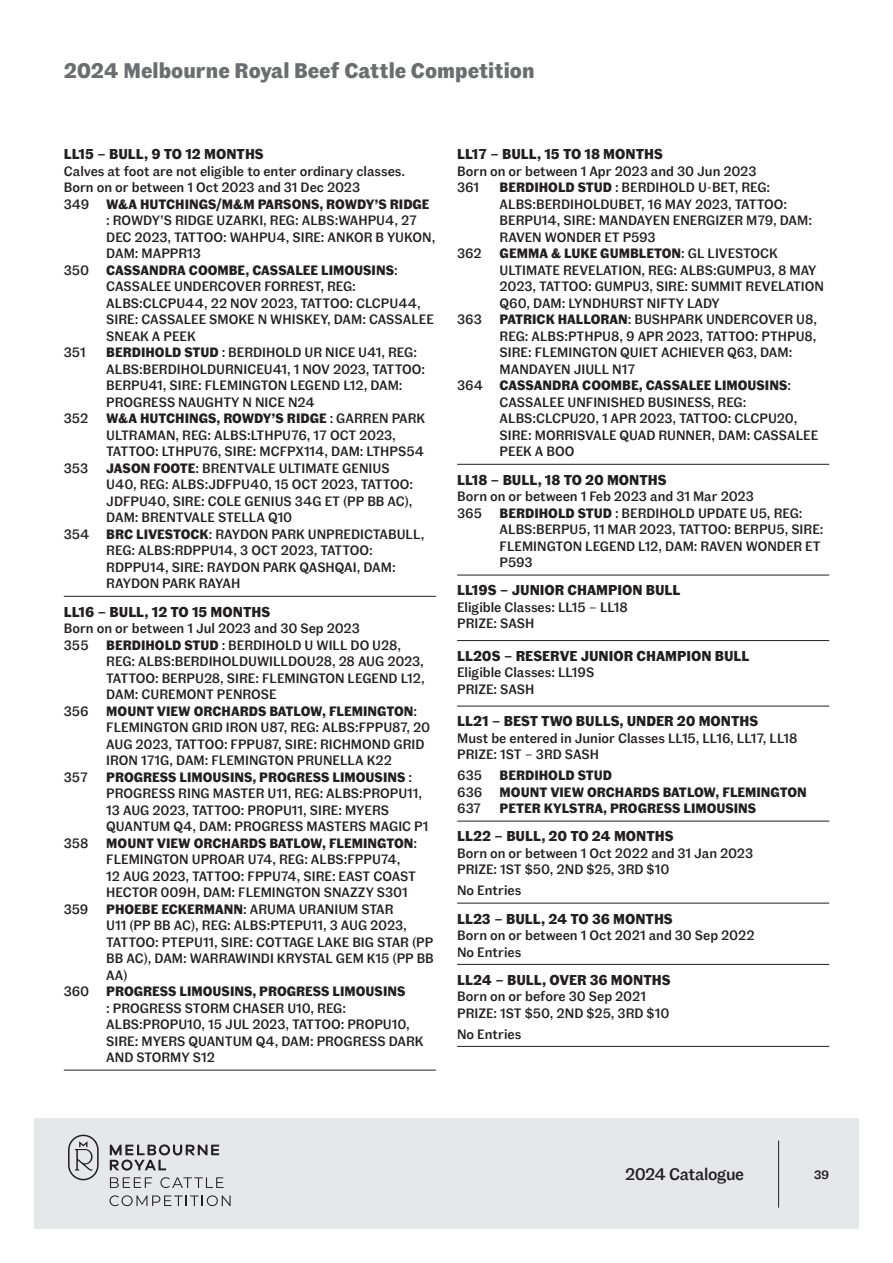
<style>
.page{position:relative;width:893px;height:1263px;background:#fff}
.page>*{position:absolute;margin:0;border:0;box-sizing:border-box;transform-origin:0 0}
.t1{font:700 21px "Fann Grotesque Pro";color:#6c6d70}
.t2{font:500 16.65px "Fann Grotesque Pro";letter-spacing:-.02em;color:#231f20}
.t3{font:500 15px "Fann Grotesque Pro";color:#231f20}
.t4{font:700 14.25px "Fann Grotesque Pro";color:#231f20}
.t5{font:500 13.5px/16.5px "Fann Grotesque Pro";color:#231f20}
.t6{font:700 13.5px "Fann Grotesque Pro";color:#231f20}
.s1{font-weight:500}
.s2{font-weight:700}
</style>
<div class="page">
<div style="left:34px;top:1118px;width:825px;height:111px;background:#e6e7e9"></div>
<hr style="left:778px;top:1140px;width:1px;height:67px;background:#231f20">
<svg style="left:68px;top:1134px;width:31px;height:46px"></svg>
<svg style="left:110px;top:1144px;width:109px;height:26px"></svg>
<svg style="left:110px;top:1177px;width:42px;height:11px"></svg>
<svg style="left:160px;top:1177px;width:64px;height:11px"></svg>
<svg style="left:110px;top:1195px;width:121px;height:11px"></svg>
<hr style="left:64px;top:596px;width:372px;height:1px;background:#231f20">
<hr style="left:64px;top:1070px;width:372px;height:1px;background:#231f20">
<hr style="left:457px;top:464px;width:372px;height:1px;background:#231f20">
<hr style="left:457px;top:575px;width:372px;height:1px;background:#231f20">
<hr style="left:457px;top:640px;width:372px;height:1px;background:#231f20">
<hr style="left:457px;top:706px;width:372px;height:1px;background:#231f20">
<hr style="left:457px;top:821px;width:372px;height:1px;background:#231f20">
<hr style="left:457px;top:903px;width:372px;height:1px;background:#231f20">
<hr style="left:457px;top:964px;width:372px;height:1px;background:#231f20">
<hr style="left:457px;top:1046px;width:372px;height:1px;background:#231f20">
<h1 class="t1" style="left:64px;top:59px;width:472px">2024 Melbourne Royal Beef Cattle Competition</h1>
<p class="t4" style="left:64px;top:146px;width:202px">LL15 – BULL, 9 TO 12 MONTHS</p>
<p class="t5" style="left:64px;top:163px;width:343px">Calves at foot are not eligible to enter ordinary classes.</p>
<p class="t5" style="left:64px;top:180px;width:298px">Born on or between 1 Oct 2023 and 31 Dec 2023</p>
<p class="t6" style="left:64px;top:196px;width:367px"><span class="s1">349</span> W&amp;A HUTCHINGS/M&amp;M PARSONS, ROWDY’S RIDGE</p>
<p class="t5" style="left:106px;top:213px;width:312px">: ROWDY’S RIDGE UZARKI, REG: ALBS:WAHPU4, 27</p>
<p class="t5" style="left:106px;top:229px;width:331px">DEC 2023, TATTOO: WAHPU4, SIRE: ANKOR B YUKON,</p>
<p class="t5" style="left:106px;top:246px;width:96px">DAM: MAPPR13</p>
<p class="t5" style="left:64px;top:262px;width:27px">350</p>
<p class="t5" style="left:106px;top:262px;width:329px"><span class="s2">CASSANDRA COOMBE, CASSALEE LIMOUSINS</span>:<br>CASSALEE UNDERCOVER FORREST, REG:<br>ALBS:CLCPU44, 22 NOV 2023, TATTOO: CLCPU44, SIRE: CASSALEE SMOKE N WHISKEY, DAM: CASSALEE SNEAK A PEEK</p>
<p class="t5" style="left:64px;top:345px;width:24px">351</p>
<p class="t5" style="left:106px;top:345px;width:320px"><span class="s2">BERDIHOLD STUD</span> : BERDIHOLD UR NICE U41, REG:<br>ALBS:BERDIHOLDURNICEU41, 1 NOV 2023, TATTOO:<br>BERPU41, SIRE: FLEMINGTON LEGEND L12, DAM:<br>PROGRESS NAUGHTY N NICE N24</p>
<p class="t5" style="left:64px;top:411px;width:26px">352</p>
<p class="t5" style="left:106px;top:411px;width:320px"><span class="s2">W&amp;A HUTCHINGS, ROWDY’S RIDGE</span> : GARREN PARK<br>ULTRAMAN, REG: ALBS:LTHPU76, 17 OCT 2023,<br>TATTOO: LTHPU76, SIRE: MCFPX114, DAM: LTHPS54</p>
<p class="t5" style="left:64px;top:460px;width:26px">353</p>
<p class="t5" style="left:106px;top:460px;width:285px"><span class="s2">JASON FOOTE</span>: BRENTVALE ULTIMATE GENIUS</p>
<p class="t5" style="left:106px;top:477px;width:308px">U40, REG: ALBS:JDFPU40, 15 OCT 2023, TATTOO:</p>
<p class="t5" style="left:106px;top:493px;width:308px">JDFPU40, SIRE: COLE GENIUS 34G ET (PP BB AC),</p>
<p class="t5" style="left:106px;top:510px;width:188px">DAM: BRENTVALE STELLA Q10</p>
<p class="t5" style="left:64px;top:526px;width:362px">354 <span class="s2">BRC LIVESTOCK</span>: RAYDON PARK UNPREDICTABULL,</p>
<p class="t5" style="left:106px;top:543px;width:268px">REG: ALBS:RDPPU14, 3 OCT 2023, TATTOO:</p>
<p class="t5" style="left:106px;top:559px;width:291px">RDPPU14, SIRE: RAYDON PARK QASHQAI, DAM:</p>
<p class="t5" style="left:106px;top:576px;width:136px">RAYDON PARK RAYAH</p>
<p class="t4" style="left:64px;top:603px;width:208px">LL16 – BULL, 12 TO 15 MONTHS</p>
<p class="t5" style="left:64px;top:621px;width:298px">Born on or between 1 Jul 2023 and 30 Sep 2023<br>355</p>
<p class="t5" style="left:106px;top:637px;width:320px"><span class="s2">BERDIHOLD STUD</span> : BERDIHOLD U WILL DO U28, REG: ALBS:BERDIHOLDUWILLDOU28, 28 AUG 2023, TATTOO: BERPU28, SIRE: FLEMINGTON LEGEND L12, DAM: CUREMONT PENROSE</p>
<p class="t5" style="left:64px;top:703px;width:27px">356</p>
<p class="t5" style="left:106px;top:703px;width:325px"><span class="s2">MOUNT VIEW ORCHARDS BATLOW, FLEMINGTON</span>:<br>FLEMINGTON GRID IRON U87, REG: ALBS:FPPU87, 20<br>AUG 2023, TATTOO: FPPU87, SIRE: RICHMOND GRID IRON 171G, DAM: FLEMINGTON PRUNELLA K22</p>
<p class="t5" style="left:64px;top:769px;width:26px">357</p>
<p class="t5" style="left:106px;top:769px;width:324px"><span class="s2">PROGRESS LIMOUSINS, PROGRESS LIMOUSINS</span> :<br>PROGRESS RING MASTER U11, REG: ALBS:PROPU11, 13 AUG 2023, TATTOO: PROPU11, SIRE: MYERS QUANTUM Q4, DAM: PROGRESS MASTERS MAGIC P1</p>
<p class="t5" style="left:64px;top:835px;width:26px">358</p>
<p class="t5" style="left:106px;top:835px;width:312px"><span class="s2">MOUNT VIEW ORCHARDS BATLOW, FLEMINGTON</span>:<br>FLEMINGTON UPROAR U74, REG: ALBS:FPPU74, 12 AUG 2023, TATTOO: FPPU74, SIRE: EAST COAST HECTOR 009H, DAM: FLEMINGTON SNAZZY S301</p>
<p class="t5" style="left:64px;top:901px;width:26px">359</p>
<p class="t5" style="left:106px;top:901px;width:329px"><span class="s2">PHOEBE ECKERMANN</span>: ARUMA URANIUM STAR<br>U11 (PP BB AC), REG: ALBS:PTEPU11, 3 AUG 2023, TATTOO: PTEPU11, SIRE: COTTAGE LAKE BIG STAR (PP BB AC), DAM: WARRAWINDI KRYSTAL GEM K15 (PP BB AA)</p>
<p class="t5" style="left:64px;top:983px;width:27px">360</p>
<p class="t6" style="left:106px;top:983px;width:301px">PROGRESS LIMOUSINS, PROGRESS LIMOUSINS</p>
<p class="t5" style="left:106px;top:1000px;width:319px">: PROGRESS STORM CHASER U10, REG:<br>ALBS:PROPU10, 15 JUL 2023, TATTOO: PROPU10, SIRE: MYERS QUANTUM Q4, DAM: PROGRESS DARK AND STORMY S12</p>
<p class="t4" style="left:457px;top:146px;width:207px">LL17 – BULL, 15 TO 18 MONTHS</p>
<p class="t5" style="left:457px;top:163px;width:301px">Born on or between 1 Apr 2023 and 30 Jun 2023<br>361</p>
<p class="t5" style="left:500px;top:180px;width:314px"><span class="s2">BERDIHOLD STUD</span> : BERDIHOLD U-BET, REG:<br>ALBS:BERDIHOLDUBET, 16 MAY 2023, TATTOO:<br>BERPU14, SIRE: MANDAYEN ENERGIZER M79, DAM:<br>RAVEN WONDER ET P593</p>
<p class="t5" style="left:457px;top:246px;width:26px">362</p>
<p class="t5" style="left:500px;top:246px;width:326px"><span class="s2">GEMMA &amp; LUKE GUMBLETON</span>: GL LIVESTOCK ULTIMATE REVELATION, REG: ALBS:GUMPU3, 8 MAY 2023, TATTOO: GUMPU3, SIRE: SUMMIT REVELATION Q60, DAM: LYNDHURST NIFTY LADY</p>
<p class="t5" style="left:457px;top:312px;width:26px">363</p>
<p class="t5" style="left:500px;top:312px;width:319px"><span class="s2">PATRICK HALLORAN</span>: BUSHPARK UNDERCOVER U8,</p>
<p class="t5" style="left:500px;top:328px;width:318px">REG: ALBS:PTHPU8, 9 APR 2023, TATTOO: PTHPU8,</p>
<p class="t5" style="left:500px;top:345px;width:294px">SIRE: FLEMINGTON QUIET ACHIEVER Q63, DAM:</p>
<p class="t5" style="left:500px;top:361px;width:137px">MANDAYEN JIULL N17</p>
<p class="t6" style="left:457px;top:378px;width:335px"><span class="s1">364</span> CASSANDRA COOMBE, CASSALEE LIMOUSINS<span class="s1">:</span></p>
<p class="t5" style="left:500px;top:394px;width:248px">CASSALEE UNFINISHED BUSINESS, REG:</p>
<p class="t5" style="left:500px;top:411px;width:299px">ALBS:CLCPU20, 1 APR 2023, TATTOO: CLCPU20,</p>
<p class="t5" style="left:500px;top:427px;width:320px">SIRE: MORRISVALE QUAD RUNNER, DAM: CASSALEE</p>
<p class="t5" style="left:500px;top:444px;width:76px">PEEK A BOO</p>
<p class="t4" style="left:457px;top:471px;width:211px">LL18 – BULL, 18 TO 20 MONTHS</p>
<p class="t5" style="left:457px;top:489px;width:298px">Born on or between 1 Feb 2023 and 31 Mar 2023<br>365</p>
<p class="t5" style="left:500px;top:505px;width:325px"><span class="s2">BERDIHOLD STUD</span> : BERDIHOLD UPDATE U5, REG:<br>ALBS:BERPU5, 11 MAR 2023, TATTOO: BERPU5, SIRE:<br>FLEMINGTON LEGEND L12, DAM: RAVEN WONDER ET P593</p>
<p class="t4" style="left:457px;top:582px;width:225px">LL19S – JUNIOR CHAMPION BULL</p>
<p class="t5" style="left:457px;top:599px;width:172px">Eligible Classes: LL15 – LL18<br>PRIZE: SASH</p>
<p class="t4" style="left:457px;top:647px;width:294px">LL20S – RESERVE JUNIOR CHAMPION BULL</p>
<p class="t5" style="left:457px;top:665px;width:139px">Eligible Classes: LL19S<br>PRIZE: SASH</p>
<p class="t4" style="left:457px;top:713px;width:303px">LL21 – BEST TWO BULLS, UNDER 20 MONTHS</p>
<p class="t5" style="left:457px;top:730px;width:342px">Must be entered in Junior Classes LL15, LL16, LL17, LL18<br>PRIZE: 1ST – 3RD SASH</p>
<p class="t5" style="left:457px;top:768px;width:27px">635</p>
<p class="t6" style="left:500px;top:767px;width:114px">BERDIHOLD STUD</p>
<p class="t5" style="left:457px;top:784px;width:27px">636</p>
<p class="t6" style="left:500px;top:784px;width:309px">MOUNT VIEW ORCHARDS BATLOW, FLEMINGTON</p>
<p class="t5" style="left:457px;top:801px;width:26px">637</p>
<p class="t6" style="left:500px;top:800px;width:258px">PETER KYLSTRA, PROGRESS LIMOUSINS</p>
<p class="t4" style="left:457px;top:828px;width:218px">LL22 – BULL, 20 TO 24 MONTHS</p>
<p class="t5" style="left:457px;top:845px;width:298px">Born on or between 1 Oct 2022 and 31 Jan 2023<br>PRIZE: 1ST $50, 2ND $25, 3RD $10</p>
<p class="t5" style="left:457px;top:883px;width:66px">No Entries</p>
<p class="t4" style="left:457px;top:910px;width:217px">LL23 – BULL, 24 TO 36 MONTHS</p>
<p class="t5" style="left:457px;top:927px;width:299px">Born on or between 1 Oct 2021 and 30 Sep 2022<br>No Entries</p>
<p class="t4" style="left:457px;top:971px;width:215px">LL24 – BULL, OVER 36 MONTHS</p>
<p class="t5" style="left:457px;top:989px;width:214px">Born on or before 30 Sep 2021<br>PRIZE: 1ST $50, 2ND $25, 3RD $10</p>
<p class="t5" style="left:457px;top:1026px;width:66px">No Entries</p>
<p class="t2" style="left:625px;top:1164px;width:121px">2024 Catalogue</p>
<p class="t3" style="left:814px;top:1165px;width:17px">39</p>
</div>
